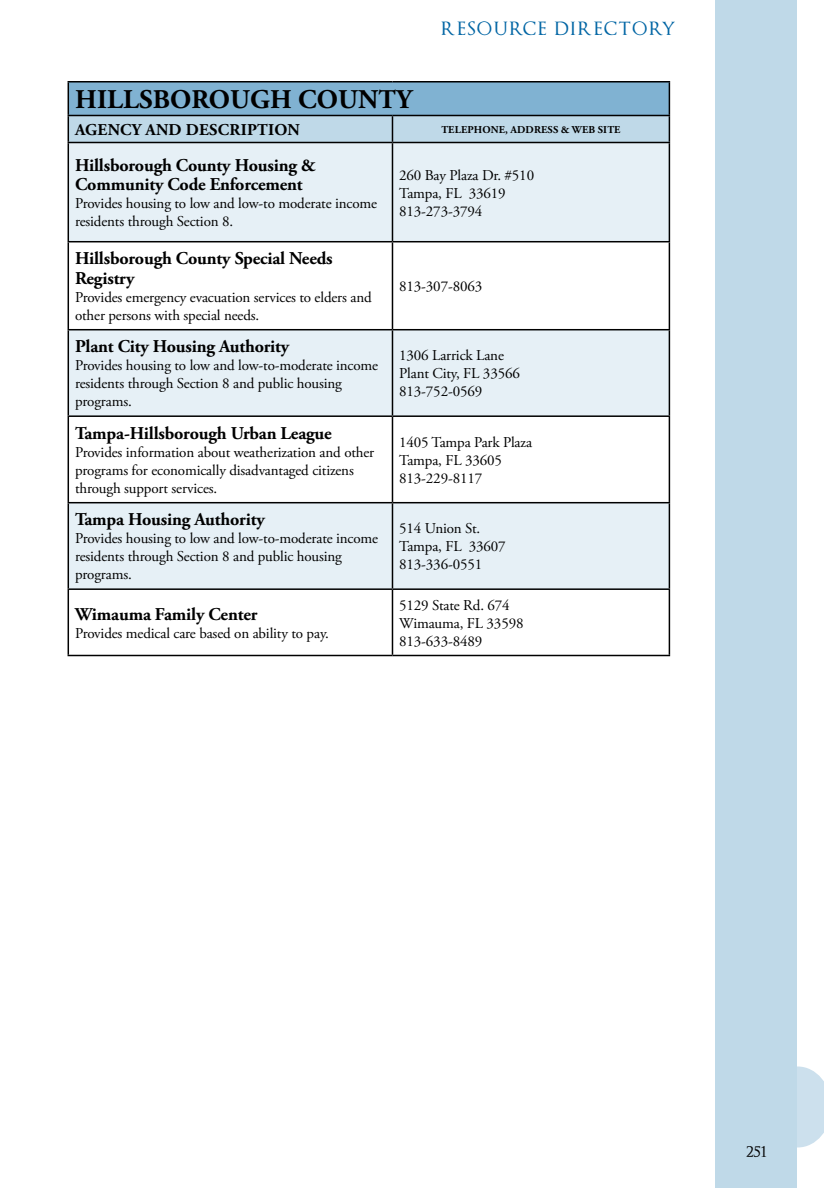
<style>
.page{position:relative;width:824px;height:1188px;background:#fff}
.page>*{position:absolute;margin:0;border:0;box-sizing:border-box;transform-origin:0 0}
.t1{font:700 27px "Adobe Garamond Pro";letter-spacing:.005em;color:#000}
.t2{font:700 18px/19.5px "Adobe Garamond Pro";letter-spacing:-.01em;color:#000}
.t3{font:18px "Optimus Princeps";letter-spacing:.1em;color:#0065a4}
.t4{font:18px "Optimus Princeps";color:#000}
.t5{font:700 16.5px "Adobe Garamond Pro";letter-spacing:.015em;color:#000}
.t6{font:15px/18px "Adobe Garamond Pro";letter-spacing:-.01em;color:#000}
.t7{font:700 10.5px "Adobe Garamond Pro";letter-spacing:.015em;color:#000}
</style>
<div class="page">
<svg style="left:796px;top:1066px;width:28px;height:82px;background:#d1e3ee"></svg>
<div style="left:716px;top:0;width:80px;height:1188px;background:#bfd9e8"></div>
<div style="left:68px;top:82px;width:601px;height:34px;background:#80b2d2"></div>
<div style="left:69px;top:143px;width:599px;height:98px;background:#e6f0f6"></div>
<svg style="left:69px;top:242px;width:599px;height:413px"></svg>
<hr style="left:68px;top:81px;width:324px;height:1px;background:#000">
<hr style="left:68px;top:82px;width:1px;height:33px;background:#000">
<hr style="left:392px;top:81px;width:278px;height:1px;background:#000">
<hr style="left:668px;top:82px;width:2px;height:33px;background:#000">
<hr style="left:68px;top:143px;width:1px;height:98px;background:#000">
<hr style="left:392px;top:143px;width:1px;height:98px;background:#000">
<hr style="left:668px;top:143px;width:2px;height:98px;background:#000">
<hr style="left:68px;top:241px;width:324px;height:1px;background:#000">
<hr style="left:68px;top:242px;width:1px;height:87px;background:#000">
<hr style="left:392px;top:241px;width:278px;height:1px;background:#000">
<hr style="left:392px;top:242px;width:1px;height:87px;background:#000">
<hr style="left:668px;top:242px;width:2px;height:87px;background:#000">
<hr style="left:68px;top:330px;width:1px;height:85px;background:#000">
<hr style="left:392px;top:330px;width:1px;height:85px;background:#000">
<hr style="left:668px;top:330px;width:2px;height:85px;background:#000">
<hr style="left:68px;top:415px;width:324px;height:2px;background:#000">
<hr style="left:68px;top:417px;width:1px;height:85px;background:#000">
<hr style="left:392px;top:415px;width:278px;height:2px;background:#000">
<hr style="left:392px;top:417px;width:1px;height:85px;background:#000">
<hr style="left:668px;top:417px;width:2px;height:85px;background:#000">
<hr style="left:68px;top:502px;width:324px;height:1px;background:#000">
<hr style="left:68px;top:503px;width:1px;height:85px;background:#000">
<hr style="left:392px;top:502px;width:278px;height:1px;background:#000">
<hr style="left:392px;top:503px;width:1px;height:85px;background:#000">
<hr style="left:668px;top:503px;width:2px;height:85px;background:#000">
<hr style="left:68px;top:588px;width:324px;height:2px;background:#000">
<hr style="left:68px;top:590px;width:1px;height:65px;background:#000">
<hr style="left:392px;top:588px;width:278px;height:2px;background:#000">
<hr style="left:392px;top:590px;width:1px;height:65px;background:#000">
<hr style="left:668px;top:590px;width:2px;height:65px;background:#000">
<hr style="left:68px;top:655px;width:324px;height:1px;background:#000">
<hr style="left:392px;top:655px;width:278px;height:1px;background:#000">
<svg style="left:68px;top:116px;width:600px;height:26px;background:#b9d2e1"></svg>
<hr style="left:668px;top:116px;width:2px;height:26px;background:#000">
<hr style="left:68px;top:142px;width:324px;height:1px;background:#000">
<hr style="left:392px;top:142px;width:278px;height:1px;background:#000">
<hr style="left:68px;top:329px;width:324px;height:1px;background:#000">
<hr style="left:392px;top:329px;width:278px;height:1px;background:#000">
<hr style="left:68px;top:115px;width:324px;height:1px;background:#000">
<hr style="left:392px;top:115px;width:278px;height:1px;background:#000">
<p class="t3" style="left:441px;top:19px;width:236px">RESOURCE DIRECTORY</p>
<h1 class="t1" style="left:75px;top:84px;width:338px">Hillsborough County</h1>
<p class="t5" style="left:75px;top:120px;width:226px">Agency and Description</p>
<p class="t7" style="left:441px;top:123px;width:180px">Telephone, Address &amp; Web Site</p>
<p class="t2" style="left:75px;top:156px;width:242px">Hillsborough County Housing &amp;<br>Community Code Enforcement</p>
<p class="t6" style="left:75px;top:195px;width:303px">Provides housing to low and low-to moderate income residents through Section 8.</p>
<p class="t6" style="left:399px;top:166px;width:136px">260 Bay Plaza Dr. #510<br>Tampa, FL 33619<br>813-273-3794</p>
<p class="t2" style="left:75px;top:249px;width:259px">Hillsborough County Special Needs<br>Registry</p>
<p class="t6" style="left:75px;top:289px;width:298px">Provides emergency evacuation services to elders and other persons with special needs.</p>
<p class="t6" style="left:399px;top:278px;width:84px">813-307-8063</p>
<p class="t2" style="left:75px;top:337px;width:217px">Plant City Housing Authority</p>
<p class="t6" style="left:75px;top:357px;width:304px">Provides housing to low and low-to-moderate income residents through Section 8 and public housing programs.</p>
<p class="t6" style="left:399px;top:347px;width:122px">1306 Larrick Lane<br>Plant City, FL 33566<br>813-752-0569</p>
<p class="t2" style="left:75px;top:424px;width:258px">Tampa-Hillsborough Urban League</p>
<p class="t6" style="left:75px;top:444px;width:301px">Provides information about weatherization and other programs for economically disadvantaged citizens through support services.</p>
<p class="t6" style="left:399px;top:434px;width:134px">1405 Tampa Park Plaza<br>Tampa, FL 33605<br>813-229-8117</p>
<p class="t2" style="left:75px;top:510px;width:192px">Tampa Housing Authority</p>
<p class="t6" style="left:75px;top:530px;width:304px">Provides housing to low and low-to-moderate income residents through Section 8 and public housing programs.</p>
<p class="t6" style="left:399px;top:520px;width:108px">514 Union St.<br>Tampa, FL 33607<br>813-336-0551</p>
<p class="t2" style="left:75px;top:605px;width:184px">Wimauma Family Center</p>
<p class="t6" style="left:75px;top:625px;width:253px">Provides medical care based on ability to pay.</p>
<p class="t6" style="left:399px;top:597px;width:126px">5129 State Rd. 674<br>Wimauma, FL 33598<br>813-633-8489</p>
<p class="t4" style="left:746px;top:1143px;width:22px">251</p>
</div>
